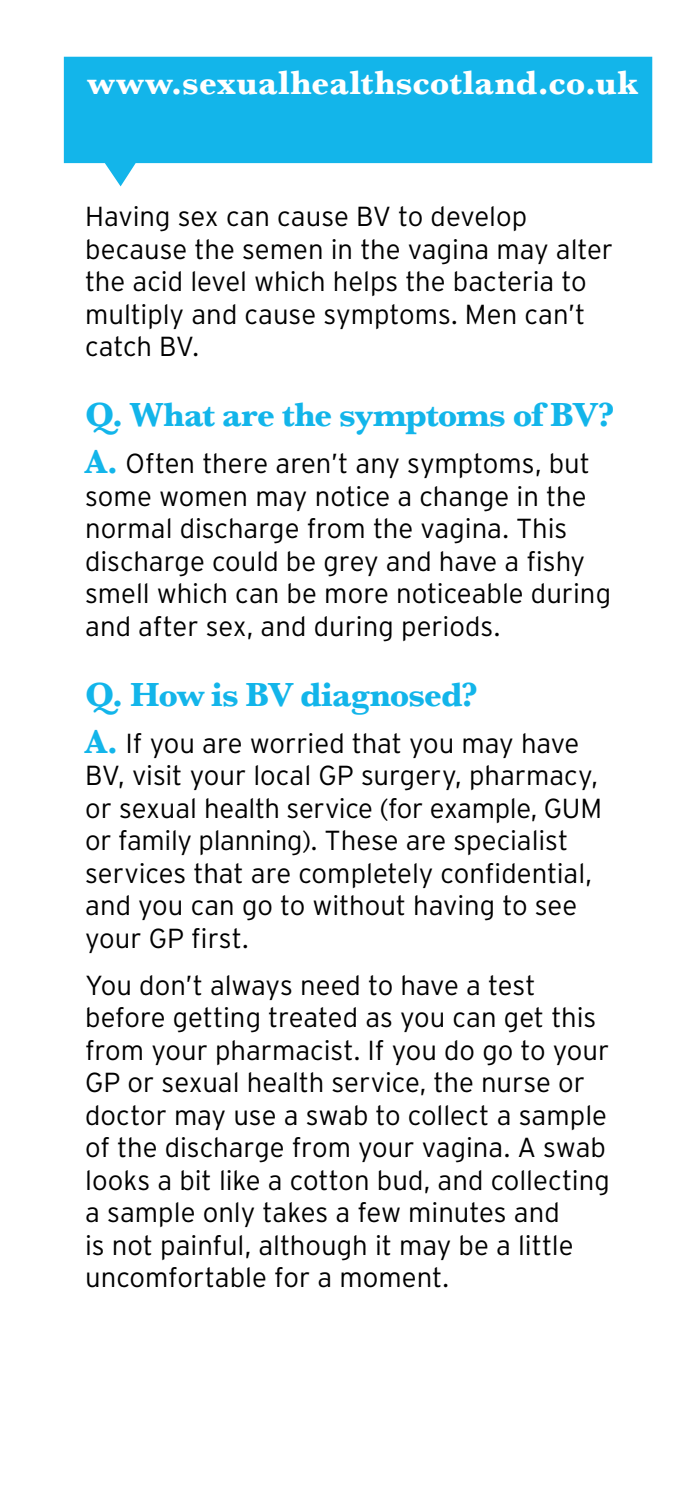
<style>
.page{position:relative;width:693px;height:1489px;background:#fff}
.page>*{position:absolute;margin:0;border:0;box-sizing:border-box;transform-origin:0 0}
.t1{font:700 35px "Baskerville";letter-spacing:-.03em;color:#13b5ea}
.t2{font:700 35px "Baskerville";letter-spacing:.01em;color:#fff}
.t3{font:300 27.5px/32.5px "Interstate";color:#000}
.s1{font-family:"Baskerville";font-weight:700;font-size:34.5px;color:#13b5ea}
</style>
<div class="page">
<svg style="left:64px;top:57px;width:588px;height:129px;fill:#13b5ea"></svg>
<p class="t2" style="left:88px;top:62px;width:552px">www.sexualhealthscotland.co.uk</p>
<p class="t3" style="left:85px;top:200px;width:529px">Having sex can cause BV to develop because the semen in the vagina may alter the acid level which helps the bacteria to multiply and cause symptoms. Men can’t catch BV.</p>
<p class="t1" style="left:85px;top:394px;width:531px">Q. What are the symptoms of BV?</p>
<p class="t3" style="left:85px;top:447px;width:527px"><span class="s1">A.</span> Often there aren’t any symptoms, but some women may notice a change in the normal discharge from the vagina. This discharge could be grey and have a fishy smell which can be more noticeable during and after sex, and during periods.</p>
<p class="t1" style="left:85px;top:673px;width:394px">Q. How is BV diagnosed?</p>
<p class="t3" style="left:85px;top:726px;width:518px"><span class="s1">A.</span> If you are worried that you may have BV, visit your local GP surgery, pharmacy, or sexual health service (for example, GUM or family planning). These are specialist services that are completely confidential, and you can go to without having to see your GP first.</p>
<p class="t3" style="left:85px;top:968px;width:526px">You don’t always need to have a test before getting treated as you can get this from your pharmacist. If you do go to your GP or sexual health service, the nurse or doctor may use a swab to collect a sample of the discharge from your vagina. A swab looks a bit like a cotton bud, and collecting a sample only takes a few minutes and<br>is not painful, although it may be a little uncomfortable for a moment.</p>
</div>
